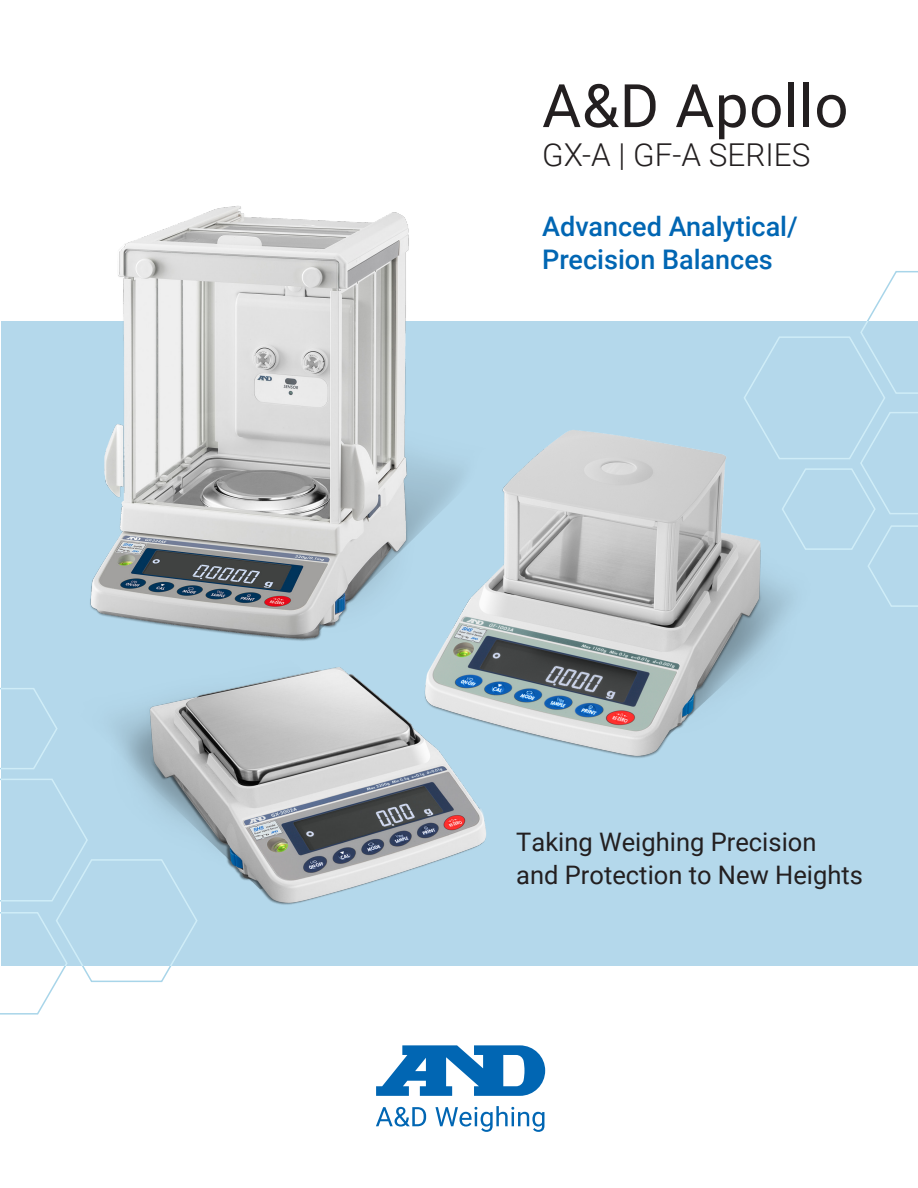
<style>
.page{position:relative;width:918px;height:1188px;background:#fff}
.page>*{position:absolute;margin:0;border:0;box-sizing:border-box;transform-origin:0 0}
.t1{font:60px "Roboto";letter-spacing:.01em;color:#231f20}
.t2{font:300 31.5px "Roboto";color:#231f20}
.t3{font:500 27px/32.4px "Roboto";color:#0166b3}
.t4{font:25.5px/33px "Roboto";color:#231f20}
</style>
<div class="page">
<div style="left:1px;top:321px;width:917px;height:644px;background:#b4d8eb"></div>
<svg style="left:376px;top:1107px;width:50px;height:20px"></svg>
<svg style="left:435px;top:1106px;width:109px;height:26px"></svg>
<svg style="left:376px;top:1045px;width:169px;height:51px"></svg>
<svg style="left:0;top:778px;width:198px;height:237px"></svg>
<svg style="left:0;top:687px;width:33px;height:83px"></svg>
<svg style="left:744px;top:271px;width:174px;height:336px"></svg>
<img style="left:90px;top:206px;width:319px;height:435px">
<img style="left:393px;top:418px;width:454px;height:340px">
<img style="left:33px;top:646px;width:494px;height:280px">
<p class="t1" style="left:542px;top:64px;width:308px">A&amp;D Apollo</p>
<p class="t2" style="left:542px;top:133px;width:270px">GX-A | GF-A SERIES</p>
<p class="t3" style="left:542px;top:209px;width:257px">Advanced Analytical/<br>Precision Balances</p>
<p class="t4" style="left:516px;top:824px;width:348px">Taking Weighing Precision and Protection to New Heights</p>
</div>
